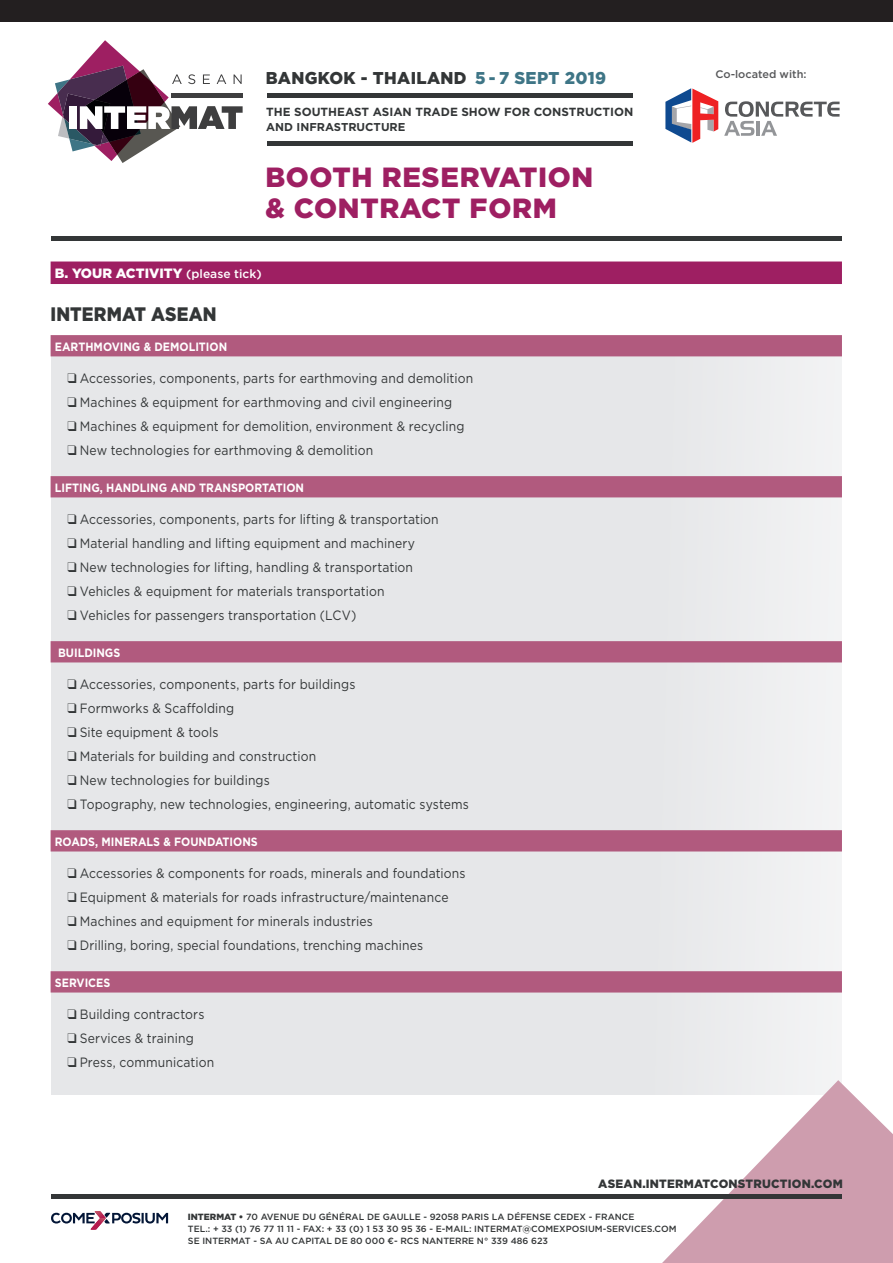
<style>
.page{position:relative;width:893px;height:1263px;background:#fff}
.page>*{position:absolute;margin:0;border:0;box-sizing:border-box;transform-origin:0 0}
.t1{font:900 27.75px/31.5px "Gotham";letter-spacing:.025em;color:#9e1f62}
.t2{font:900 19.5px "Gotham";letter-spacing:.01em;color:#333637;scale:.9 1}
.t3{font:900 17.1px "Gotham";letter-spacing:.02em;color:#333637}
.t4{font:13.5px "Gotham";letter-spacing:.01em;color:#333637;scale:.9 1}
.t5{font:900 13.5px "Gotham";color:#fff}
.t6{font:700 12px "Gotham";color:#fff;scale:.9 1}
.t7{font:900 12px "Gotham";letter-spacing:.02em;color:#333637}
.t8{font:700 11.7px "Gotham";color:#333637}
.t9{font:700 11.4px "Gotham";color:#333637}
.t10{font:500 10.95px "Gotham";color:#57585a}
.t11{font:500 9px/12.1px "Gotham";color:#333637}
.s1{color:#3e7586}
.s2{font-weight:500;font-size:12px}
.s3{font-weight:900}
</style>
<div class="page">
<div style="left:51px;top:341px;width:791px;height:753px;background:#e6e7e9"></div>
<div style="left:0;top:0;width:893px;height:22px;background:#231f20"></div>
<svg style="left:48px;top:40px;width:195px;height:123px"></svg>
<div style="left:267px;top:93px;width:366px;height:5px;background:#333637"></div>
<hr style="left:267px;top:141px;width:366px;height:4px;background:#333637">
<svg style="left:665px;top:88px;width:53px;height:55px"></svg>
<svg style="left:724px;top:101px;width:115px;height:35px"></svg>
<div style="left:51px;top:236px;width:791px;height:5px;background:#333637"></div>
<div style="left:51px;top:261px;width:791px;height:23px;background:#9e1f62"></div>
<div style="left:51px;top:335px;width:791px;height:21px;background:#b15a7e"></div>
<div style="left:51px;top:476px;width:791px;height:21px;background:#b15a7e"></div>
<div style="left:51px;top:641px;width:791px;height:21px;background:#b15a7e"></div>
<div style="left:51px;top:830px;width:791px;height:21px;background:#b15a7e"></div>
<div style="left:51px;top:971px;width:791px;height:21px;background:#b15a7e"></div>
<svg style="left:662px;top:1080px;width:231px;height:183px"></svg>
<div style="left:51px;top:1194px;width:791px;height:5px;background:#333637"></div>
<svg style="left:51px;top:1211px;width:117px;height:19px"></svg>
<p class="t3" style="left:266px;top:66px;width:342px">BANGKOK - THAILAND <span class="s1">5 - 7 SEPT 2019</span></p>
<p class="t8" style="left:266px;top:104px;width:369px">THE SOUTHEAST ASIAN TRADE SHOW FOR CONSTRUCTION</p>
<p class="t9" style="left:266px;top:119px;width:141px">AND INFRASTRUCTURE</p>
<h1 class="t1" style="left:265px;top:161px;width:329px">BOOTH RESERVATION &amp; CONTRACT FORM</h1>
<p class="t5" style="left:55px;top:264px;width:208px">B. YOUR ACTIVITY <span class="s2">(please tick)</span></p>
<h2 class="t2" style="left:51px;top:300px;width:186px">INTERMAT ASEAN</h2>
<p class="t6" style="left:55px;top:338px;width:193px">EARTHMOVING &amp; DEMOLITION</p>
<p class="t4" style="left:68px;top:370px;width:452px">❑ Accessories, components, parts for earthmoving and demolition</p>
<p class="t4" style="left:68px;top:394px;width:429px">❑ Machines &amp; equipment for earthmoving and civil engineering</p>
<p class="t4" style="left:68px;top:418px;width:442px">❑ Machines &amp; equipment for demolition, environment &amp; recycling</p>
<p class="t4" style="left:68px;top:442px;width:341px">❑ New technologies for earthmoving &amp; demolition</p>
<p class="t6" style="left:55px;top:479px;width:278px">LIFTING, HANDLING AND TRANSPORTATION</p>
<p class="t4" style="left:68px;top:511px;width:414px">❑ Accessories, components, parts for lifting &amp; transportation</p>
<p class="t4" style="left:68px;top:535px;width:388px">❑ Material handling and lifting equipment and machinery</p>
<p class="t4" style="left:68px;top:559px;width:385px">❑ New technologies for lifting, handling &amp; transportation</p>
<p class="t4" style="left:68px;top:583px;width:354px">❑ Vehicles &amp; equipment for materials transportation</p>
<p class="t4" style="left:68px;top:607px;width:322px">❑ Vehicles for passengers transportation (LCV)</p>
<p class="t6" style="left:58px;top:644px;width:71px">BUILDINGS</p>
<p class="t4" style="left:68px;top:676px;width:321px">❑ Accessories, components, parts for buildings</p>
<p class="t4" style="left:68px;top:700px;width:187px">❑ Formworks &amp; Scaffolding</p>
<p class="t4" style="left:68px;top:724px;width:169px">❑ Site equipment &amp; tools</p>
<p class="t4" style="left:68px;top:748px;width:278px">❑ Materials for building and construction</p>
<p class="t4" style="left:68px;top:772px;width:226px">❑ New technologies for buildings</p>
<p class="t4" style="left:68px;top:796px;width:447px">❑ Topography, new technologies, engineering, automatic systems</p>
<p class="t6" style="left:55px;top:833px;width:227px">ROADS, MINERALS &amp; FOUNDATIONS</p>
<p class="t4" style="left:68px;top:865px;width:444px">❑ Accessories &amp; components for roads, minerals and foundations</p>
<p class="t4" style="left:68px;top:889px;width:425px">❑ Equipment &amp; materials for roads infrastructure/maintenance</p>
<p class="t4" style="left:68px;top:913px;width:341px">❑ Machines and equipment for minerals industries</p>
<p class="t4" style="left:68px;top:937px;width:397px">❑ Drilling, boring, special foundations, trenching machines</p>
<p class="t6" style="left:55px;top:974px;width:63px">SERVICES</p>
<p class="t4" style="left:68px;top:1006px;width:153px">❑ Building contractors</p>
<p class="t4" style="left:68px;top:1030px;width:142px">❑ Services &amp; training</p>
<p class="t4" style="left:68px;top:1054px;width:164px">❑ Press, communication</p>
<p class="t10" style="left:715px;top:67px;width:93px">Co-located with:</p>
<p class="t7" style="left:598px;top:1176px;width:246px">ASEAN.INTERMATCONSTRUCTION.COM</p>
<p class="t11" style="left:188px;top:1210px;width:490px"><span class="s3">INTERMAT •</span> 70 AVENUE DU GÉNÉRAL DE GAULLE - 92058 PARIS LA DÉFENSE CEDEX - FRANCE<br>TEL.: + 33 (1) 76 77 11 11 - FAX: + 33 (0) 1 53 30 95 36 - E-MAIL: INTERMAT@COMEXPOSIUM-SERVICES.COM<br>SE INTERMAT - SA AU CAPITAL DE 80 000 €- RCS NANTERRE N° 339 486 623</p>
</div>
